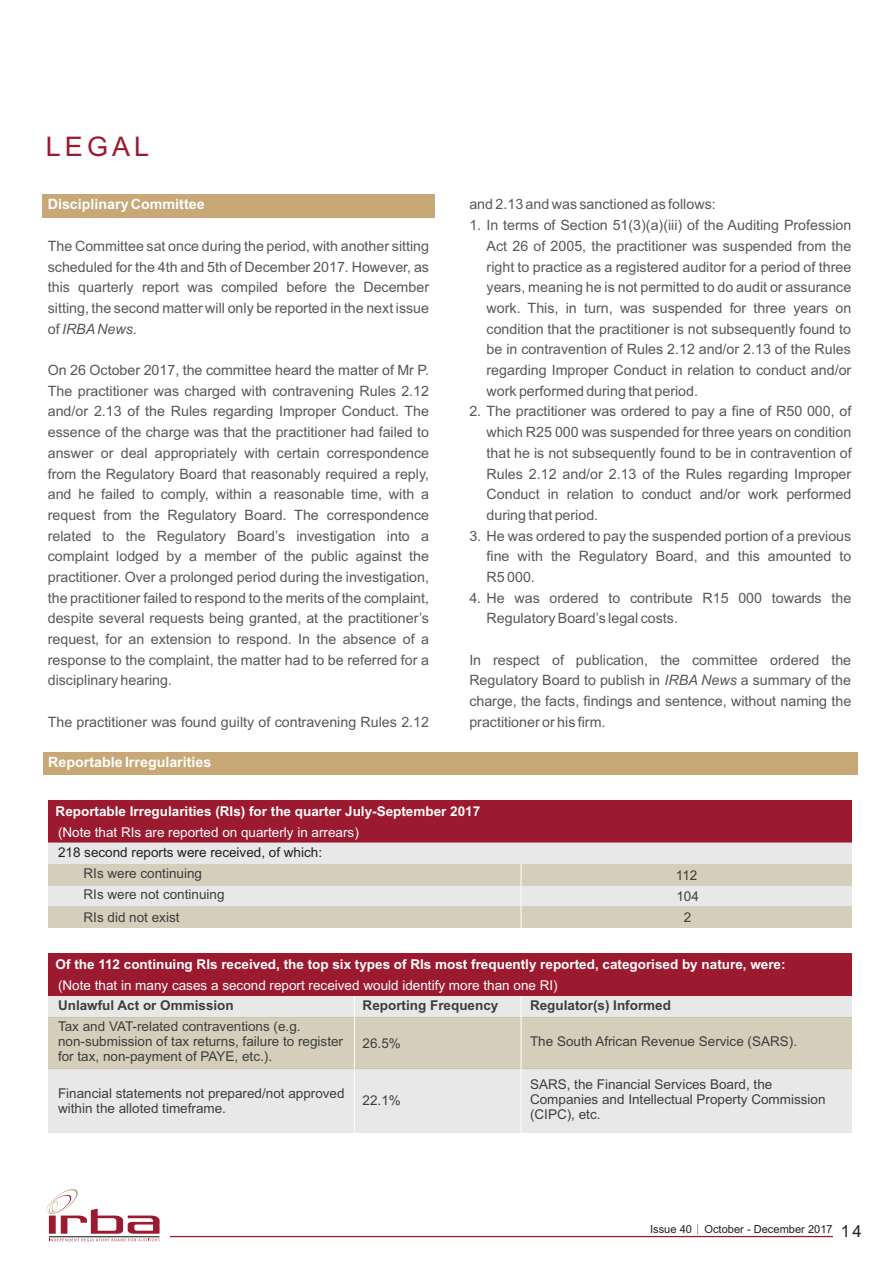
<style>
.page{position:relative;width:893px;height:1263px;background:#fff}
.page>*{position:absolute;margin:0;border:0;box-sizing:border-box;transform-origin:0 0}
.t1{font:27px "Arial";letter-spacing:.15em;color:#9c1a30}
.t2{font:14.25px/20.7px "Arial";color:#57585a;text-align:justify}
.t3{font:700 14.25px "Arial";color:#fff}
.t4{font:13.5px/15.1px "Arial";color:#3e3e3f}
.t5{font:700 13.5px "Arial";color:#fff}
.t6{font:13.5px "Arial";color:#fff}
.t7{font:700 13.5px "Arial";color:#3e3e3f}
.t8{font:13.5px "Arial";color:#231f20}
.t9{font:11.1px "Arial";color:#231f20}
.s1{font-style:italic}
.s2{font-size:16.65px}
</style>
<div class="page">
<div style="left:43px;top:194px;width:392px;height:24px;background:#c7a876"></div>
<div style="left:43px;top:752px;width:815px;height:23px;background:#c7a876"></div>
<div style="left:48px;top:800px;width:804px;height:43px;background:#9c1a30"></div>
<div style="left:48px;top:907px;width:804px;height:21px;background:#d5ceba"></div>
<div style="left:48px;top:843px;width:804px;height:21px;background:#e8e8e9"></div>
<div style="left:48px;top:864px;width:804px;height:21px;background:#d5ceba"></div>
<div style="left:48px;top:885px;width:804px;height:22px;background:#e8e8e9"></div>
<hr style="left:521px;top:864px;width:1px;height:64px;background:#fff">
<div style="left:48px;top:953px;width:804px;height:43px;background:#9c1a30"></div>
<div style="left:48px;top:996px;width:804px;height:21px;background:#e8e8e9"></div>
<div style="left:48px;top:1068px;width:804px;height:64px;background:#e8e8e9"></div>
<div style="left:48px;top:1017px;width:804px;height:51px;background:#d5ceba"></div>
<hr style="left:354px;top:996px;width:1px;height:136px;background:#fff">
<hr style="left:521px;top:996px;width:1px;height:136px;background:#fff">
<div style="left:170px;top:1236px;width:663px;height:1px;border:1px solid #9c1a30"></div>
<svg style="left:46px;top:1189px;width:114px;height:52px"></svg>
<hr style="left:49px;top:1236px;width:111px;height:1px;background:#0a1212">
<h1 class="t1" style="left:46px;top:136px;width:105px">LEGAL</h1>
<p class="t3" style="left:48px;top:199px;width:158px">Disciplinary Committee</p>
<p class="t2" style="left:48px;top:237px;width:383px">The Committee sat once during the period, with another sitting scheduled for the 4th and 5th of December 2017. However, as this quarterly report was compiled before the December sitting, the second matter will only be reported in the next issue of <span class="s1">IRBANews</span>.</p>
<p class="t2" style="left:48px;top:361px;width:383px">On 26 October 2017, the committee heard the matter of Mr P.<br>The practitioner was charged with contravening Rules 2.12 and/or 2.13 of the Rules regarding Improper Conduct. The essence of the charge was that the practitioner had failed to answer or deal appropriately with certain correspondence from the Regulatory Board that reasonably required a reply, and he failed to comply, within a reasonable time, with a request from the Regulatory Board. The correspondence related to the Regulatory Board’s investigation into a complaint lodged by a member of the public against the practitioner. Over a prolonged period during the investigation, the practitioner failed to respond to the merits of the complaint, despite several requests being granted, at the practitioner’s request, for an extension to respond. In the absence of a response to the complaint, the matter had to be referred for a disciplinary hearing.</p>
<p class="t2" style="left:48px;top:713px;width:383px">The practitioner was found guilty of contravening Rules 2.12</p>
<p class="t3" style="left:48px;top:756px;width:165px">Reportable Irregularities</p>
<p class="t2" style="left:469px;top:195px;width:248px">and 2.13 and was sanctioned as follows:</p>
<p class="t2" style="left:487px;top:216px;width:366px;text-indent:-17px">1. In terms of Section 51(3)(a)(iii) of the Auditing Profession Act 26 of 2005, the practitioner was suspended from the right to practice as a registered auditor for a period of three years, meaning he is not permitted to do audit or assurance work. This, in turn, was suspended for three years on condition that the practitioner is not subsequently found to be in contravention of Rules 2.12 and/or 2.13 of the Rules regarding Improper Conduct in relation to conduct and/or work performed during that period.</p>
<p class="t2" style="left:487px;top:402px;width:367px;text-indent:-17px">2. The practitioner was ordered to pay a fine of R50 000, of which R25 000 was suspended for three years on condition that he is not subsequently found to be in contravention of Rules 2.12 and/or 2.13 of the Rules regarding Improper Conduct in relation to conduct and/or work performed during that period.</p>
<p class="t2" style="left:487px;top:526px;width:366px;text-indent:-17px">3. He was ordered to pay the suspended portion of a previous fine with the Regulatory Board, and this amounted to R5 000.</p>
<p class="t2" style="left:487px;top:589px;width:366px;text-indent:-17px">4. He was ordered to contribute R15 000 towards the<br>Regulatory Board’s legal costs.</p>
<p class="t2" style="left:469px;top:651px;width:383px">In respect of publication, the committee ordered the Regulatory Board to publish in <span class="s1">IRBA News</span> a summary of the charge, the facts, findings and sentence, without naming the practitioner or his firm.</p>
<p class="t5" style="left:56px;top:806px;width:426px">Reportable Irregularities (RIs) for the quarter July-September 2017</p>
<p class="t6" style="left:58px;top:827px;width:302px">(Note that RIs are reported on quarterly in arrears)</p>
<p class="t4" style="left:84px;top:867px;width:120px">RIs were continuing</p>
<p class="t4" style="left:676px;top:868px;width:23px">112</p>
<p class="t4" style="left:84px;top:911px;width:98px">RIs did not exist</p>
<p class="t4" style="left:684px;top:911px;width:9px">2</p>
<p class="t8" style="left:58px;top:847px;width:266px">218 second reports were received, of which:</p>
<p class="t4" style="left:84px;top:888px;width:143px">RIs were not continuing</p>
<p class="t4" style="left:676px;top:890px;width:24px">104</p>
<p class="t5" style="left:56px;top:959px;width:731px">Of the 112 continuing RIs received, the top six types of RIs most frequently reported, categorised by nature, were:</p>
<p class="t6" style="left:58px;top:980px;width:501px">(Note that in many cases a second report received would identify more than one RI)</p>
<p class="t7" style="left:58px;top:1000px;width:177px">Unlawful Act or Ommission</p>
<p class="t4" style="left:58px;top:1020px;width:287px">Tax and VAT-related contraventions (e.g. non-submission of tax returns, failure to register for tax, non-payment of PAYE, etc.).</p>
<p class="t4" style="left:58px;top:1087px;width:288px">Financial statements not prepared/not approved within the alloted timeframe.</p>
<p class="t7" style="left:363px;top:1000px;width:137px">Reporting Frequency</p>
<p class="t7" style="left:530px;top:1000px;width:143px">Regulator(s) Informed</p>
<p class="t4" style="left:363px;top:1036px;width:40px">26.5%</p>
<p class="t4" style="left:530px;top:1035px;width:269px">The South African Revenue Service (SARS).</p>
<p class="t4" style="left:363px;top:1094px;width:40px">22.1%</p>
<p class="t4" style="left:530px;top:1078px;width:297px">SARS, the Financial Services Board, the<br>Companies and Intellectual Property Commission (CIPC), etc.</p>
<p class="t9" style="left:650px;top:1225px;width:213px">Issue 40 October - December 2017 <span class="s2">1 4</span></p>
</div>
